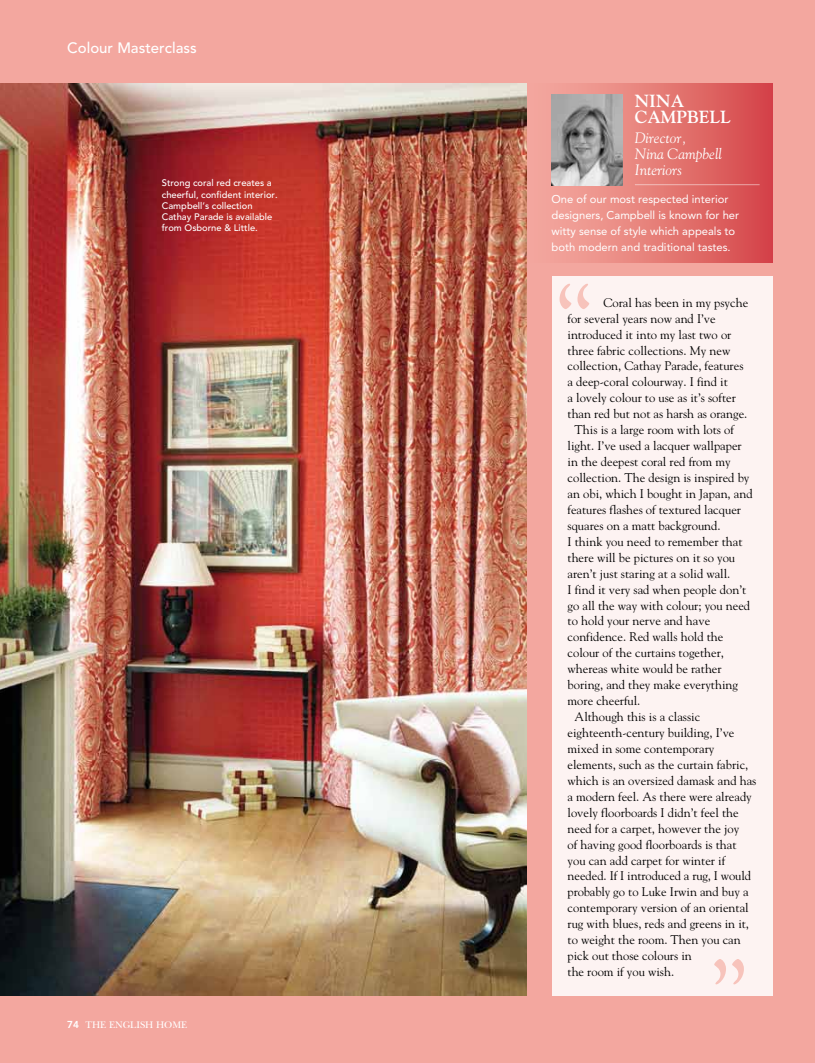
<style>
.page{position:relative;width:815px;height:1063px;background:#f3a79f}
.page>*{position:absolute;margin:0;border:0;box-sizing:border-box;transform-origin:0 0}
.t1{font:700 17.5px/16px "Goudy";color:#fff}
.t2{font:italic 15px/15.9px "Goudy";color:#fff}
.t3{font:500 15px "Avenir";color:#fff}
.t4{font:12.5px "Goudy";color:#000}
.t5{font:11.25px/16px "Avenir";color:#fff}
.t6{font:10px "New Baskerville";color:#fff}
.t7{font:500 9.38px/11.2px "Avenir";color:#fff}
.s1{font-family:"Avenir";font-weight:800}
</style>
<div class="page">
<div style="left:519px;top:84px;width:253px;height:178px;background:linear-gradient(to right,#f6b4a8,#d6484b)"></div>
<div style="left:552px;top:276px;width:220px;height:720px;background:#fdf3f2"></div>
<img style="left:552px;top:94px;width:70px;height:91px">
<hr style="left:635px;top:184px;width:125px;height:1px;background:#fff">
<svg style="left:560px;top:284px;width:29px;height:25px"></svg>
<svg style="left:714px;top:959px;width:30px;height:25px"></svg>
<img style="left:0;top:84px;width:527px;height:912px">
<p class="t3" style="left:67px;top:39px;width:131px">Colour Masterclass</p>
<p class="t7" style="left:162px;top:178px;width:117px">Strong coral red creates a cheerful, confident interior.<br>Campbell’s collection<br>Cathay Parade is available from Osborne &amp; Little.</p>
<p class="t6" style="left:67px;top:1018px;width:122px"><span class="s1">74</span> THE ENGLISH HOME</p>
<h1 class="t1" style="left:635px;top:93px;width:98px">NINA<br>CAMPBELL</h1>
<p class="t2" style="left:635px;top:130px;width:89px">Director,<br>Nina Campbell<br>Interiors</p>
<p class="t5" style="left:552px;top:191px;width:189px">One of our most respected interior designers, Campbell is known for her witty sense of style which appeals to both modern and traditional tastes.</p>
<p class="t4" style="left:603px;top:295px;width:146px">Coral has been in my psyche</p>
<p class="t4" style="left:568px;top:311px;width:150px">for several years now and I’ve</p>
<p class="t4" style="left:568px;top:327px;width:165px">introduced it into my last two or</p>
<p class="t4" style="left:568px;top:342px;width:164px">three fabric collections. My new</p>
<p class="t4" style="left:568px;top:358px;width:177px">collection, Cathay Parade, features</p>
<p class="t4" style="left:568px;top:374px;width:162px">a deep-coral colourway. I find it</p>
<p class="t4" style="left:568px;top:390px;width:170px">a lovely colour to use as it’s softer</p>
<p class="t4" style="left:568px;top:406px;width:181px">than red but not as harsh as orange.</p>
<p class="t4" style="left:575px;top:422px;width:161px">This is a large room with lots of</p>
<p class="t4" style="left:568px;top:438px;width:176px">light. I’ve used a lacquer wallpaper</p>
<p class="t4" style="left:568px;top:454px;width:165px">in the deepest coral red from my</p>
<p class="t4" style="left:568px;top:470px;width:183px">collection. The design is inspired by</p>
<p class="t4" style="left:568px;top:486px;width:187px">an obi, which I bought in Japan, and</p>
<p class="t4" style="left:568px;top:502px;width:175px">features flashes of textured lacquer</p>
<p class="t4" style="left:568px;top:518px;width:155px">squares on a matt background.</p>
<p class="t4" style="left:568px;top:534px;width:176px">I think you need to remember that</p>
<p class="t4" style="left:568px;top:550px;width:169px">there will be pictures on it so you</p>
<p class="t4" style="left:568px;top:566px;width:164px">aren’t just staring at a solid wall.</p>
<p class="t4" style="left:568px;top:582px;width:180px">I find it very sad when people don’t</p>
<p class="t4" style="left:568px;top:597px;width:184px">go all the way with colour; you need</p>
<p class="t4" style="left:568px;top:613px;width:144px">to hold your nerve and have</p>
<p class="t4" style="left:568px;top:629px;width:157px">confidence. Red walls hold the</p>
<p class="t4" style="left:568px;top:645px;width:158px">colour of the curtains together,</p>
<p class="t4" style="left:568px;top:661px;width:156px">whereas white would be rather</p>
<p class="t4" style="left:568px;top:677px;width:172px">boring, and they make everything</p>
<p class="t4" style="left:568px;top:693px;width:74px">more cheerful.</p>
<p class="t4" style="left:575px;top:709px;width:127px">Although this is a classic</p>
<p class="t4" style="left:568px;top:725px;width:168px">eighteenth-century building, I’ve</p>
<p class="t4" style="left:568px;top:741px;width:148px">mixed in some contemporary</p>
<p class="t4" style="left:568px;top:757px;width:182px">elements, such as the curtain fabric,</p>
<p class="t4" style="left:568px;top:773px;width:190px">which is an oversized damask and has</p>
<p class="t4" style="left:568px;top:789px;width:186px">a modern feel. As there were already</p>
<p class="t4" style="left:568px;top:805px;width:173px">lovely floorboards I didn’t feel the</p>
<p class="t4" style="left:568px;top:821px;width:173px">need for a carpet, however the joy</p>
<p class="t4" style="left:568px;top:837px;width:171px">of having good floorboards is that</p>
<p class="t4" style="left:568px;top:852px;width:159px">you can add carpet for winter if</p>
<p class="t4" style="left:568px;top:868px;width:185px">needed. If I introduced a rug, I would</p>
<p class="t4" style="left:568px;top:884px;width:183px">probably go to Luke Irwin and buy a</p>
<p class="t4" style="left:568px;top:900px;width:183px">contemporary version of an oriental</p>
<p class="t4" style="left:568px;top:916px;width:183px">rug with blues, reds and greens in it,</p>
<p class="t4" style="left:568px;top:932px;width:175px">to weight the room. Then you can</p>
<p class="t4" style="left:568px;top:948px;width:126px">pick out those colours in</p>
<p class="t4" style="left:568px;top:964px;width:108px">the room if you wish.</p>
</div>
